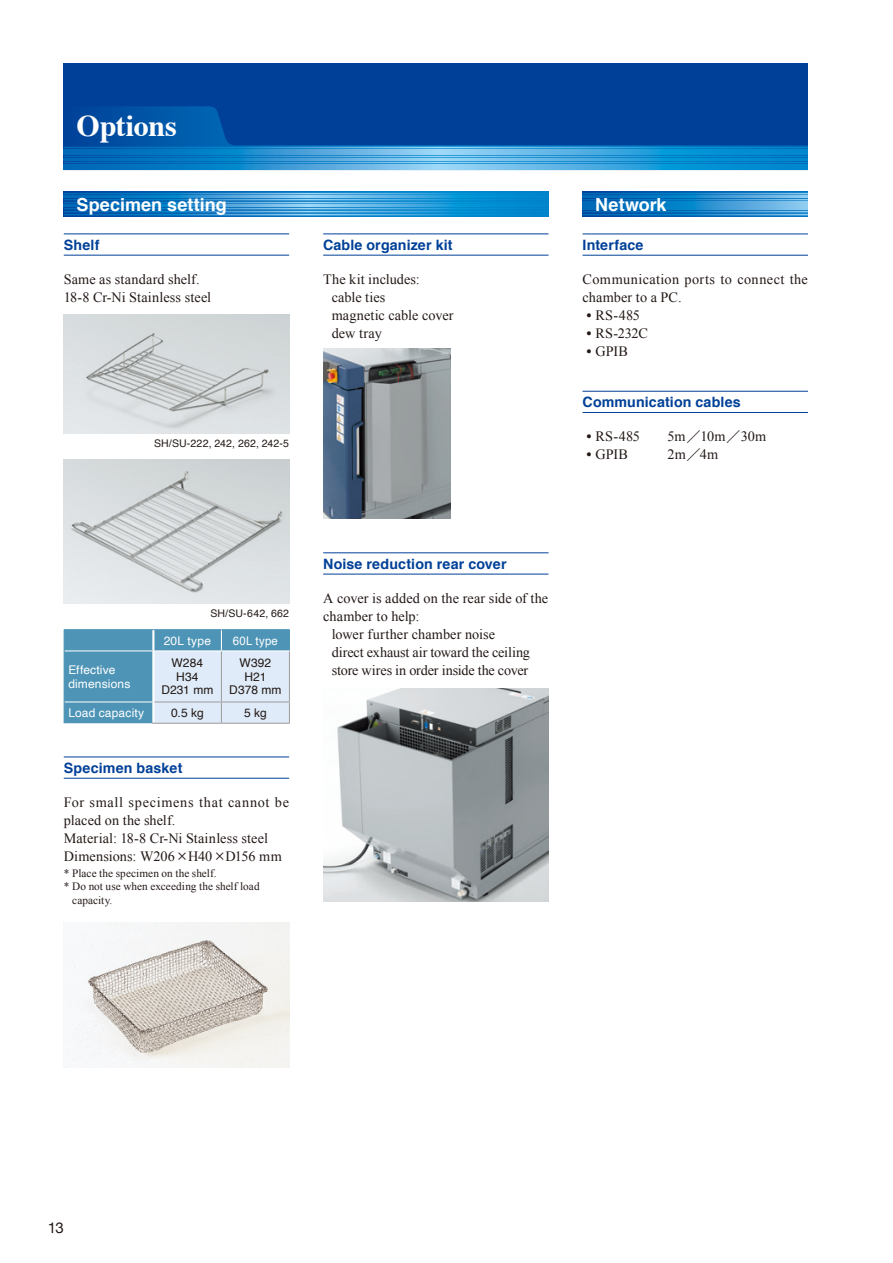
<style>
.page{position:relative;width:893px;height:1263px;background:#fff}
.page>*{position:absolute;margin:0;border:0;box-sizing:border-box;transform-origin:0 0}
.ノーマル{font:700 30px "Times";letter-spacing:-.01em;color:#fff}
.ノーマル-2{font:700 18px "Helvetica";letter-spacing:.005em;color:#fff}
.ノーマル-3{font:15px "Helvetica Neue";color:#231916}
.ノーマル-4{font:14.25px/18px "Times New Roman";letter-spacing:.005em;color:#231916}
.ノーマル-5{font:700 14.25px "Helvetica";letter-spacing:.01em;color:#004098}
.ノーマル-6{font:14.25px/18px "Times New Roman";letter-spacing:.04em;color:#231916}
.t1{font:12px/13.5px "Helvetica";letter-spacing:.015em;color:#fff}
.t2{font:12px "Helvetica";letter-spacing:.01em;color:#231916}
.t3{font:12px "Helvetica";letter-spacing:.015em;color:#fff;scale:.95 1}
.ノーマル-7{font:11.25px/13.5px "Times New Roman";letter-spacing:.005em;color:#231916}
.Caption_Light__7pt_9{font:10.5px "Helvetica";letter-spacing:.01em;color:#231916}
.s1{font-family:"UD Reimin Pro";font-weight:500}
.s2{font-family:"UD Reimin Pro";font-weight:500;font-size:12.75px}
</style>
<div class="page">
<hr style="left:64px;top:233px;width:225px;height:1px;background:#004098">
<hr style="left:64px;top:255px;width:225px;height:1px;background:#004098">
<hr style="left:64px;top:756px;width:225px;height:1px;background:#004098">
<hr style="left:64px;top:778px;width:225px;height:1px;background:#004098">
<svg style="left:64px;top:191px;width:485px;height:26px;background:#1682c7"></svg>
<svg style="left:64px;top:205px;width:485px;height:1px"></svg>
<svg style="left:64px;top:211px;width:485px;height:1px"></svg>
<svg style="left:64px;top:208px;width:485px;height:1px"></svg>
<svg style="left:64px;top:214px;width:485px;height:1px"></svg>
<svg style="left:64px;top:193px;width:485px;height:1px"></svg>
<svg style="left:64px;top:196px;width:485px;height:1px"></svg>
<svg style="left:64px;top:202px;width:485px;height:1px"></svg>
<svg style="left:64px;top:199px;width:485px;height:1px"></svg>
<hr style="left:583px;top:233px;width:225px;height:1px;background:#004098">
<hr style="left:583px;top:255px;width:225px;height:1px;background:#004098">
<hr style="left:583px;top:391px;width:225px;height:1px;background:#004098">
<hr style="left:583px;top:412px;width:225px;height:1px;background:#004098">
<hr style="left:323px;top:552px;width:226px;height:1px;background:#004098">
<hr style="left:323px;top:233px;width:226px;height:1px;background:#004098">
<hr style="left:323px;top:574px;width:226px;height:1px;background:#004098">
<hr style="left:323px;top:255px;width:226px;height:1px;background:#004098">
<img style="left:65px;top:923px;width:224px;height:144px">
<img style="left:64px;top:315px;width:225px;height:119px">
<img style="left:64px;top:459px;width:225px;height:145px">
<hr style="left:152px;top:723px;width:69px;height:1px;background:#a0a0a1">
<hr style="left:221px;top:723px;width:69px;height:1px;background:#a0a0a1">
<hr style="left:64px;top:629px;width:89px;height:1px;background:#4d94b6">
<hr style="left:153px;top:629px;width:68px;height:1px;background:#4d94b6">
<hr style="left:221px;top:629px;width:69px;height:1px;background:#4d94b6">
<svg style="left:64px;top:630px;width:226px;height:93px;background:#93bdd4"></svg>
<img style="left:323px;top:349px;width:128px;height:170px">
<img style="left:323px;top:689px;width:226px;height:212px">
<div style="left:64px;top:64px;width:744px;height:106px;background:#004098"></div>
<svg style="left:64px;top:106px;width:744px;height:64px"></svg>
<svg style="left:64px;top:159px;width:744px;height:1px"></svg>
<svg style="left:64px;top:165px;width:744px;height:1px"></svg>
<svg style="left:64px;top:162px;width:744px;height:1px"></svg>
<svg style="left:64px;top:168px;width:744px;height:1px"></svg>
<svg style="left:64px;top:147px;width:744px;height:1px"></svg>
<svg style="left:64px;top:150px;width:744px;height:1px"></svg>
<svg style="left:64px;top:156px;width:744px;height:1px"></svg>
<svg style="left:64px;top:153px;width:744px;height:1px"></svg>
<svg style="left:583px;top:191px;width:225px;height:26px;background:#197ac0"></svg>
<svg style="left:583px;top:205px;width:225px;height:1px"></svg>
<svg style="left:583px;top:211px;width:225px;height:1px"></svg>
<svg style="left:583px;top:208px;width:225px;height:1px"></svg>
<svg style="left:583px;top:214px;width:225px;height:1px"></svg>
<svg style="left:583px;top:193px;width:225px;height:1px"></svg>
<svg style="left:583px;top:196px;width:225px;height:1px"></svg>
<svg style="left:583px;top:202px;width:225px;height:1px"></svg>
<svg style="left:583px;top:199px;width:225px;height:1px"></svg>
<p class="ノーマル" style="left:77px;top:97px;width:102px">Options</p>
<p class="ノーマル-2" style="left:77px;top:190px;width:152px">Specimen setting</p>
<p class="ノーマル-5" style="left:64px;top:233px;width:37px">Shelf</p>
<p class="ノーマル-4" style="left:64px;top:270px;width:137px">Same as standard shelf.</p>
<p class="ノーマル-4" style="left:64px;top:288px;width:149px">18-8 Cr-Ni Stainless steel</p>
<p class="ノーマル-5" style="left:323px;top:233px;width:131px">Cable organizer kit</p>
<p class="ノーマル-4" style="left:323px;top:270px;width:98px">The kit includes:</p>
<p class="ノーマル-4" style="left:332px;top:288px;width:55px">cable ties</p>
<p class="ノーマル-4" style="left:332px;top:306px;width:123px">magnetic cable cover</p>
<p class="ノーマル-4" style="left:332px;top:324px;width:52px">dew tray</p>
<p class="Caption_Light__7pt_9" style="left:154px;top:435px;width:137px">SH/SU-222, 242, 262, 242-5</p>
<p class="ノーマル-2" style="left:595px;top:190px;width:73px">Network</p>
<p class="ノーマル-5" style="left:583px;top:233px;width:62px">Interface</p>
<p class="ノーマル-4" style="left:583px;top:270px;width:227px">Communication ports to connect the chamber to a PC.</p>
<p class="ノーマル-4" style="left:587px;top:306px;width:55px"><sup>●</sup> RS-485</p>
<p class="ノーマル-4" style="left:587px;top:324px;width:63px"><sup>●</sup> RS-232C</p>
<p class="ノーマル-4" style="left:587px;top:342px;width:43px"><sup>●</sup> GPIB</p>
<p class="ノーマル-5" style="left:583px;top:390px;width:160px">Communication cables</p>
<p class="ノーマル-4" style="left:587px;top:427px;width:55px"><sup>●</sup> RS-485</p>
<p class="ノーマル-4" style="left:668px;top:427px;width:100px">5m<span class="s1">／</span>10m<span class="s1">／</span>30m</p>
<p class="ノーマル-4" style="left:587px;top:445px;width:43px"><sup>●</sup> GPIB</p>
<p class="ノーマル-4" style="left:668px;top:445px;width:52px">2m<span class="s1">／</span>4m</p>
<p class="Caption_Light__7pt_9" style="left:210px;top:605px;width:80px">SH/SU-642, 662</p>
<p class="t1" style="left:68px;top:663px;width:64px">Effective dimensions</p>
<p class="t1" style="left:164px;top:634px;width:49px">20L type</p>
<p class="t3" style="left:233px;top:631px;width:49px">60L type</p>
<p class="t2" style="left:172px;top:654px;width:33px">W284</p>
<p class="t2" style="left:176px;top:667px;width:24px">H34</p>
<p class="t2" style="left:161px;top:681px;width:54px">D231 mm</p>
<p class="t2" style="left:240px;top:654px;width:33px">W392</p>
<p class="t2" style="left:244px;top:667px;width:24px">H21</p>
<p class="t2" style="left:229px;top:681px;width:54px">D378 mm</p>
<p class="t1" style="left:68px;top:706px;width:77px">Load capacity</p>
<p class="t2" style="left:171px;top:703px;width:34px">0.5 kg</p>
<p class="t2" style="left:244px;top:703px;width:24px">5 kg</p>
<p class="ノーマル-5" style="left:64px;top:756px;width:120px">Specimen basket</p>
<p class="ノーマル-6" style="left:64px;top:793px;width:227px">For small specimens that cannot be placed on the shelf.</p>
<p class="ノーマル-4" style="left:64px;top:829px;width:206px">Material: 18-8 Cr-Ni Stainless steel</p>
<p class="ノーマル-4" style="left:64px;top:847px;width:219px">Dimensions: W206<span class="s2">×</span>H40<span class="s2">×</span>D156 mm</p>
<p class="ノーマル-7" style="left:64px;top:866px;width:154px">* Place the specimen on the shelf.</p>
<p class="ノーマル-7" style="left:72px;top:879px;width:189px;text-indent:-9px">* Do not use when exceeding the shelf load capacity.</p>
<p class="ノーマル-5" style="left:323px;top:552px;width:185px">Noise reduction rear cover</p>
<p class="ノーマル-4" style="left:323px;top:589px;width:227px">A cover is added on the rear side of the chamber to help:</p>
<p class="ノーマル-4" style="left:332px;top:625px;width:165px">lower further chamber noise</p>
<p class="ノーマル-4" style="left:332px;top:643px;width:200px">direct exhaust air toward the ceiling</p>
<p class="ノーマル-4" style="left:332px;top:661px;width:198px">store wires in order inside the cover</p>
<p class="ノーマル-3" style="left:48px;top:1217px;width:17px">13</p>
</div>
